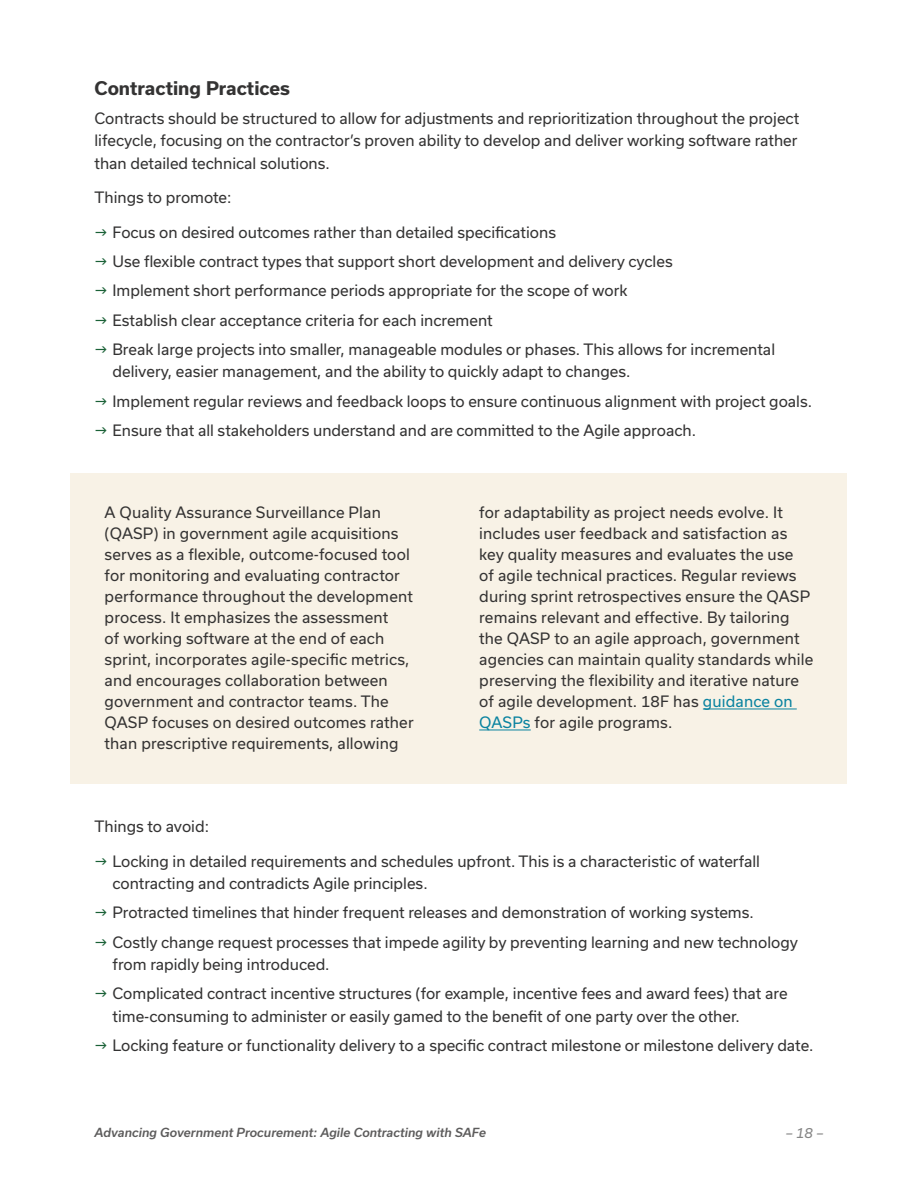
<style>
.page{position:relative;width:918px;height:1188px;background:#fff}
.page>*{position:absolute;margin:0;border:0;box-sizing:border-box;transform-origin:0 0}
.t1{font:700 18px "Usual";color:#343333}
.t2{font:15px/21px "Usual";color:#343333}
.t3{font:italic 13.5px "Usual";color:#858585}
.t4{font:italic 500 12px "Usual";color:#5d5c5c}
.s1{color:#0a83a0}
</style>
<div class="page">
<div style="left:71px;top:473px;width:776px;height:311px;background:#f8f2e6"></div>
<hr style="left:703px;top:709px;width:94px;height:1px;background:#0a83a0">
<hr style="left:479px;top:730px;width:52px;height:1px;background:#0a83a0">
<p class="t1" style="left:94px;top:77px;width:197px">Contracting Practices</p>
<p class="t2" style="left:94px;top:107px;width:706px;line-height:22.5px;text-align:justify">Contracts should be structured to allow for adjustments and reprioritization throughout the project lifecycle, focusing on the contractor’s proven ability to develop and deliver working software rather than detailed technical solutions.</p>
<p class="t2" style="left:94px;top:187px;width:139px">Things to promote:</p>
<p class="t2" style="left:112px;top:217px;width:664px;line-height:29.2px">Focus on desired outcomes rather than detailed specifications<br>Use flexible contract types that support short development and delivery cycles<br>Implement short performance periods appropriate for the scope of work<br>Establish clear acceptance criteria for each increment<br>Break large projects into smaller, manageable modules or phases. This allows for incremental</p>
<p class="t2" style="left:112px;top:357px;width:701px;line-height:29.2px">delivery, easier management, and the ability to quickly adapt to changes.<br>Implement regular reviews and feedback loops to ensure continuous alignment with project goals.<br>Ensure that all stakeholders understand and are committed to the Agile approach.</p>
<p class="t2" style="left:105px;top:502px;width:311px">A Quality Assurance Surveillance Plan (QASP) in government agile acquisitions serves as a flexible, outcome-focused tool for monitoring and evaluating contractor performance throughout the development process. It emphasizes the assessment<br>of working software at the end of each sprint, incorporates agile-specific metrics, and encourages collaboration between government and contractor teams. The QASP focuses on desired outcomes rather than prescriptive requirements, allowing</p>
<p class="t2" style="left:479px;top:502px;width:336px">for adaptability as project needs evolve. It includes user feedback and satisfaction as key quality measures and evaluates the use<br>of agile technical practices. Regular reviews during sprint retrospectives ensure the QASP remains relevant and effective. By tailoring the QASP to an agile approach, government agencies can maintain quality standards while preserving the flexibility and iterative nature of agile development. 18F has <span class="s1">guidance on QASPs</span> for agile programs.</p>
<p class="t2" style="left:94px;top:816px;width:116px">Things to avoid:</p>
<p class="t2" style="left:112px;top:850px;width:649px;line-height:22.5px">Locking in detailed requirements and schedules upfront. This is a characteristic of waterfall contracting and contradicts Agile principles.</p>
<p class="t2" style="left:112px;top:898px;width:687px;line-height:29.2px">Protracted timelines that hinder frequent releases and demonstration of working systems.<br>Costly change request processes that impede agility by preventing learning and new technology</p>
<p class="t2" style="left:112px;top:950px;width:677px;line-height:29.2px">from rapidly being introduced.<br>Complicated contract incentive structures (for example, incentive fees and award fees) that are</p>
<p class="t2" style="left:112px;top:1002px;width:703px;line-height:29.2px">time-consuming to administer or easily gamed to the benefit of one party over the other.<br>Locking feature or functionality delivery to a specific contract milestone or milestone delivery date.</p>
<p class="t4" style="left:94px;top:1125px;width:393px">Advancing Government Procurement: Agile Contracting with SAFe</p>
<p class="t3" style="left:786px;top:1125px;width:39px">– 18 –</p>
</div>
